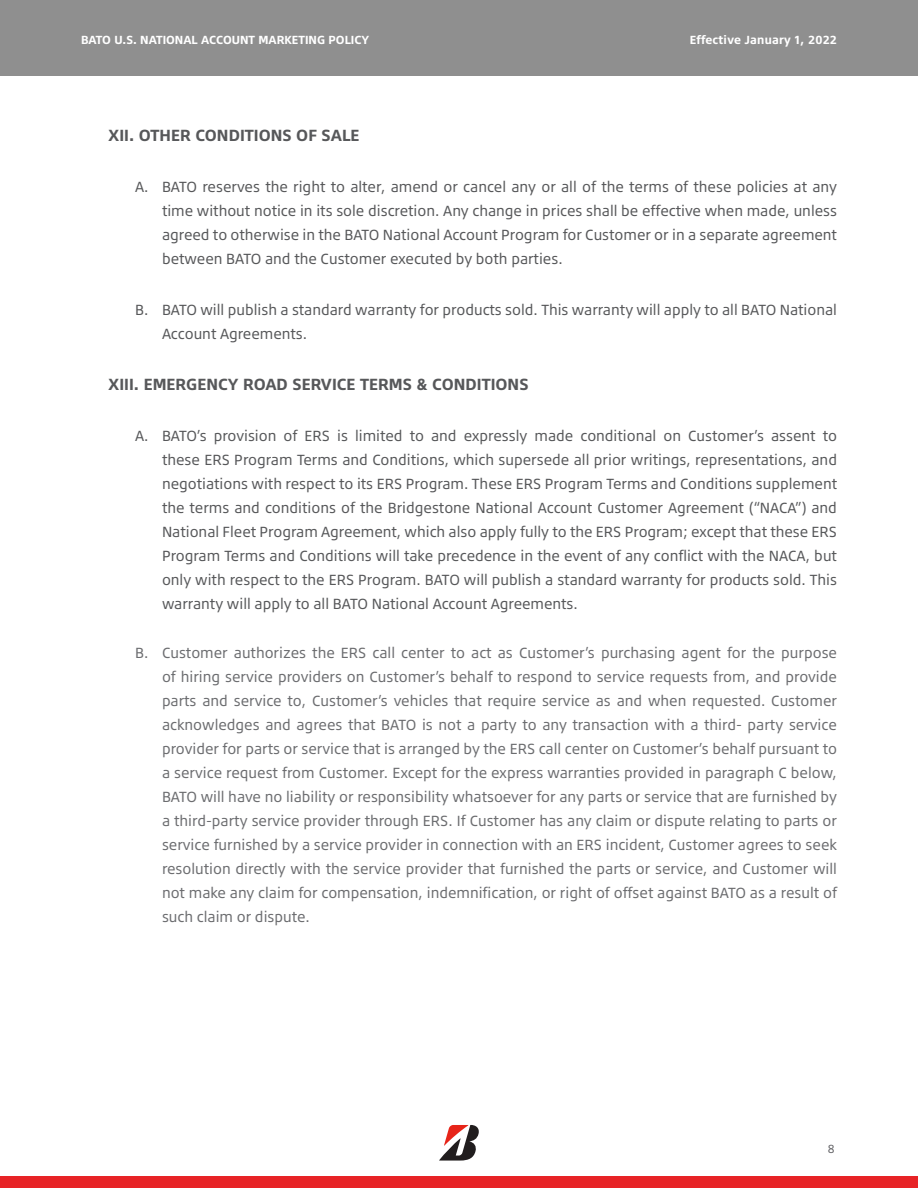
<style>
.page{position:relative;width:918px;height:1188px;background:#fff}
.page>*{position:absolute;margin:0;border:0;box-sizing:border-box;transform-origin:0 0}
.Paragraph_Style_1{font:700 16.5px "Bridgestone Type";color:#57585a}
.t1{font:15px/24px "Bridgestone Type";color:#57585a;text-align:justify}
.t2{font:15px/24px "Bridgestone Type";color:#6c6d70;text-align:justify}
.t3{font:700 12px "Bridgestone Type";color:#fff}
.t4{font:700 12px "Bridgestone Type";letter-spacing:.02em;color:#fff}
.t5{font:12px "Bridgestone Type";color:#636366}
</style>
<div class="page">
<svg style="left:439px;top:1125px;width:40px;height:36px"></svg>
<div style="left:0;top:1176px;width:918px;height:12px;background:#e72326"></div>
<div style="left:0;top:0;width:918px;height:76px;background:#8f8f8f"></div>
<p class="t3" style="left:81px;top:33px;width:290px">BATO U.S. NATIONAL ACCOUNT MARKETING POLICY</p>
<p class="t4" style="left:690px;top:33px;width:149px">Effective January 1, 2022</p>
<p class="Paragraph_Style_1" style="left:108px;top:125px;width:253px">XII. OTHER CONDITIONS OF SALE</p>
<p class="t1" style="left:162px;top:174px;width:677px;text-indent:-27px">A. BATO reserves the right to alter, amend or cancel any or all of the terms of these policies at any time without notice in its sole discretion. Any change in prices shall be effective when made, unless agreed to otherwise in the BATO National Account Program for Customer or in a separate agreement between BATO and the Customer executed by both parties.</p>
<p class="t1" style="left:162px;top:297px;width:676px;text-indent:-27px">B. BATO will publish a standard warranty for products sold. This warranty will apply to all BATO National<br>Account Agreements.</p>
<p class="Paragraph_Style_1" style="left:108px;top:374px;width:422px">XIII. EMERGENCY ROAD SERVICE TERMS &amp; CONDITIONS</p>
<p class="t1" style="left:162px;top:423px;width:677px;text-indent:-27px">A. BATO’s provision of ERS is limited to and expressly made conditional on Customer’s assent to these ERS Program Terms and Conditions, which supersede all prior writings, representations, and negotiations with respect to its ERS Program. These ERS Program Terms and Conditions supplement the terms and conditions of the Bridgestone National Account Customer Agreement (“NACA”) and National Fleet Program Agreement, which also apply fully to the ERS Program; except that these ERS Program Terms and Conditions will take precedence in the event of any conflict with the NACA, but only with respect to the ERS Program. BATO will publish a standard warranty for products sold. This warranty will apply to all BATO National Account Agreements.</p>
<p class="t2" style="left:162px;top:641px;width:677px;text-indent:-27px">B. Customer authorizes the ERS call center to act as Customer’s purchasing agent for the purpose of hiring service providers on Customer’s behalf to respond to service requests from, and provide parts and service to, Customer’s vehicles that require service as and when requested. Customer acknowledges and agrees that BATO is not a party to any transaction with a third- party service provider for parts or service that is arranged by the ERS call center on Customer’s behalf pursuant to a service request from Customer. Except for the express warranties provided in paragraph C below, BATO will have no liability or responsibility whatsoever for any parts or service that are furnished by a third-party service provider through ERS. If Customer has any claim or dispute relating to parts or service furnished by a service provider in connection with an ERS incident, Customer agrees to seek resolution directly with the service provider that furnished the parts or service, and Customer will not make any claim for compensation, indemnification, or right of offset against BATO as a result of such claim or dispute.</p>
<p class="t5" style="left:828px;top:1142px;width:8px">8</p>
</div>
